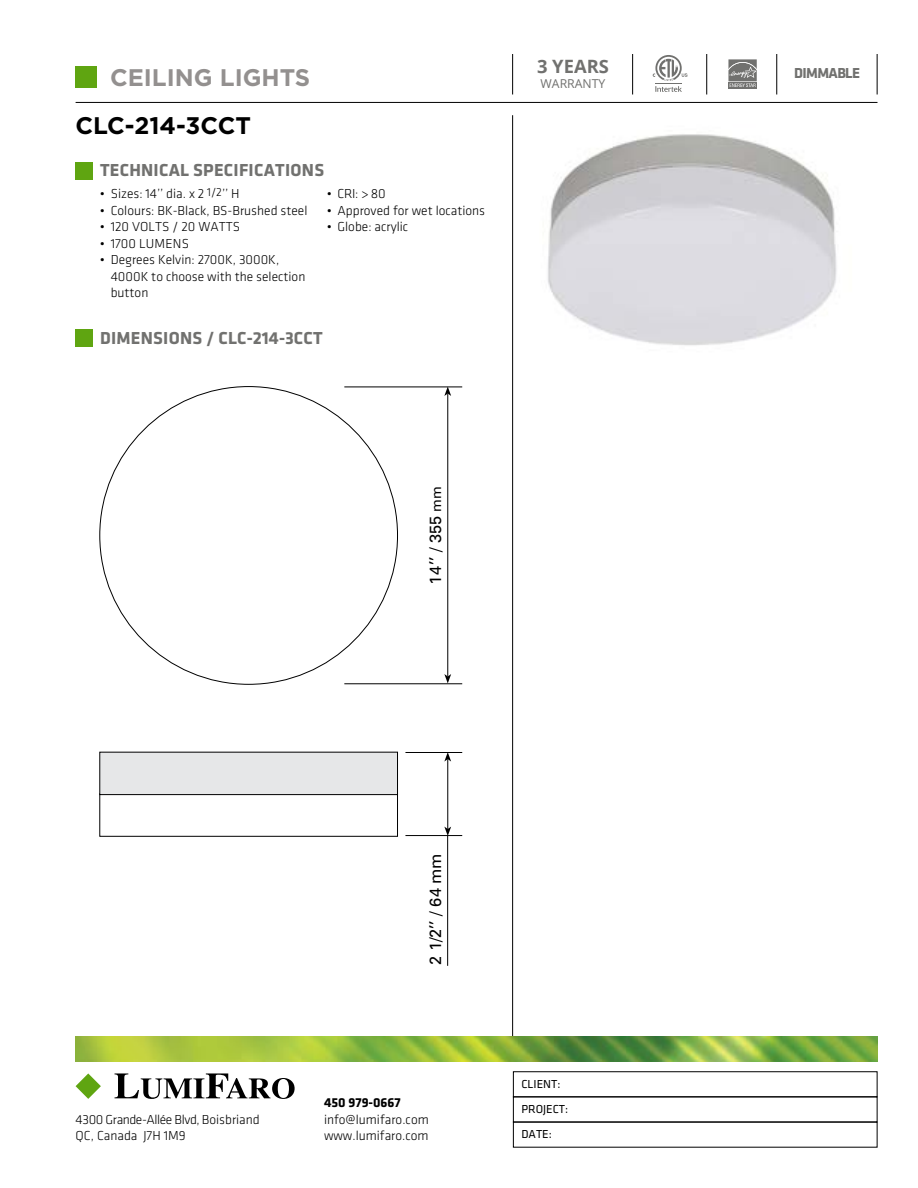
<style>
.page{position:relative;width:918px;height:1188px;background:#fff}
.page>*{position:absolute;margin:0;border:0;box-sizing:border-box;transform-origin:0 0}
.t1{font:700 24px "Gotham";color:#93908f}
.t2{font:700 24px "Gotham";color:#000}
.t3{font:700 18.3px "Open Sans";color:#71716f}
.t4{font:700 18px "Klavika";letter-spacing:.015em;color:#71716f}
.t5{font:16.2px "Univers";color:#000}
.t6{font:700 15px "Klavika";letter-spacing:-.04em;color:#71716f}
.t7{font:300 13.5px/16.5px "Klavika";color:#000}
.t8{font:700 13.5px "Klavika";color:#000}
.t9{font:12.3px "Open Sans";color:#71716f}
.t10{font:12px/25.2px "Klavika Regular OSTF";color:#000}
.s1{font-size:13.5px}
</style>
<div class="page">
<hr style="left:76px;top:102px;width:801px;height:1px;background:#000">
<hr style="left:512px;top:115px;width:1px;height:922px;background:#000">
<div style="left:76px;top:162px;width:17px;height:17px;background:#5fa511"></div>
<div style="left:76px;top:66px;width:21px;height:21px;background:#5fa511"></div>
<img style="left:548px;top:134px;width:289px;height:212px">
<img style="left:76px;top:1037px;width:802px;height:25px">
<svg style="left:115px;top:1073px;width:180px;height:26px"></svg>
<svg style="left:76px;top:1073px;width:25px;height:26px"></svg>
<div style="left:513px;top:1071px;width:365px;height:26px;border:1px solid #000"></div>
<div style="left:513px;top:1122px;width:365px;height:26px;border:1px solid #000"></div>
<div style="left:76px;top:329px;width:17px;height:18px;background:#5fa511"></div>
<hr style="left:405px;top:752px;width:57px;height:1px;background:#000">
<hr style="left:447px;top:759px;width:1px;height:70px;background:#000">
<svg style="left:444px;top:753px;width:7px;height:9px"></svg>
<svg style="left:444px;top:827px;width:7px;height:8px"></svg>
<hr style="left:405px;top:835px;width:57px;height:1px;background:#000">
<hr style="left:447px;top:835px;width:1px;height:131px;background:#000">
<hr style="left:344px;top:387px;width:118px;height:1px;background:#000">
<hr style="left:344px;top:683px;width:118px;height:1px;background:#000">
<hr style="left:447px;top:394px;width:1px;height:282px;background:#000">
<svg style="left:444px;top:387px;width:7px;height:9px"></svg>
<svg style="left:444px;top:674px;width:7px;height:9px"></svg>
<div style="left:99px;top:793px;width:299px;height:44px;border:1px solid #000"></div>
<div style="left:100px;top:752px;width:298px;height:43px;background:#e6e7e8"></div>
<div style="left:99px;top:752px;width:299px;height:43px;border:1px solid #000"></div>
<svg style="left:653px;top:55px;width:35px;height:37px"></svg>
<hr style="left:512px;top:54px;width:1px;height:40px;background:#000">
<hr style="left:632px;top:54px;width:1px;height:40px;background:#000">
<hr style="left:706px;top:54px;width:1px;height:40px;background:#000">
<hr style="left:776px;top:54px;width:1px;height:40px;background:#000">
<hr style="left:877px;top:54px;width:1px;height:40px;background:#000">
<div style="left:728px;top:82px;width:29px;height:6px;background:#71716f"></div>
<svg style="left:728px;top:59px;width:29px;height:28px"></svg>
<h1 class="t1" style="left:110px;top:61px;width:202px">CEILING LIGHTS</h1>
<h1 class="t2" style="left:76px;top:110px;width:177px">CLC-214-3CCT</h1>
<h3 class="t4" style="left:100px;top:160px;width:226px">TECHNICAL SPECIFICATIONS</h3>
<p class="t7" style="left:100px;top:186px;width:141px">• Sizes: 14’’ dia. x 2 <sup>1/2</sup>’’ H</p>
<p class="t7" style="left:100px;top:202px;width:209px">• Colours: BK-Black, BS-Brushed steel</p>
<p class="t7" style="left:100px;top:219px;width:142px">• 120 VOLTS / 20 WATTS</p>
<p class="t7" style="left:100px;top:235px;width:91px">• 1700 LUMENS</p>
<p class="t7" style="left:111px;top:252px;width:196px;text-indent:-11px">• Degrees Kelvin: 2700K, 3000K,<br>4000K to choose with the selection button</p>
<p class="t7" style="left:327px;top:186px;width:60px">• CRI: &gt; 80</p>
<p class="t7" style="left:327px;top:202px;width:160px">• Approved for wet locations</p>
<p class="t7" style="left:327px;top:219px;width:83px">• Globe: acrylic</p>
<h3 class="t4" style="left:100px;top:328px;width:224px">DIMENSIONS / CLC-214-3CCT</h3>
<h2 class="t3" style="left:537px;top:53px;width:73px">3 YEARS</h2>
<p class="t9" style="left:541px;top:75px;width:66px">WARRANTY</p>
<p class="t5" style="left:426px;top:585px;width:100px;rotate:-90deg">14’’ / 355 <span class="s1">mm</span></p>
<p class="t7" style="left:76px;top:1111px;width:186px">4300 Grande-Allée Blvd, Boisbriand<br>QC, Canada J7H 1M9</p>
<p class="t5" style="left:426px;top:965px;width:113px;rotate:-90deg">2 1/2’’ / 64 mm</p>
<p class="t8" style="left:324px;top:1096px;width:78px">450 979-0667</p>
<p class="t7" style="left:324px;top:1111px;width:106px">info@lumifaro.com www.lumifaro.com</p>
<p class="t10" style="left:521px;top:1071px;width:48px">CLIENT:<br>PROJECT:<br>DATE:</p>
<p class="t6" style="left:794px;top:65px;width:68px">DIMMABLE</p>
</div>
